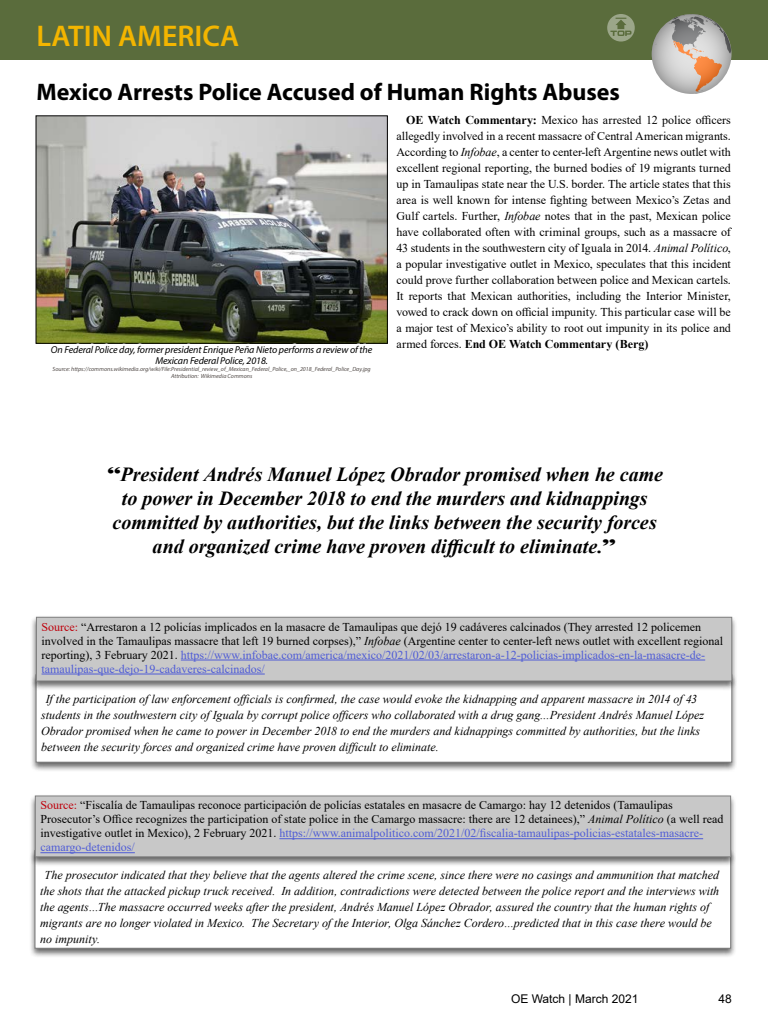
<style>
.page{position:relative;width:768px;height:1024px;background:#fff}
.page>*{position:absolute;margin:0;border:0;box-sizing:border-box;transform-origin:0 0}
.t1{font:600 30px "Myriad Pro";color:#f3b500}
.t2{font:700 24px "Myriad Pro";color:#000}
.t3{font:italic 700 20px/24px "Times New Roman";color:#000;text-align:center}
.t4{font:12px/16px "Times New Roman";color:#000}
.t5{font:italic 12px/16px "Times New Roman";color:#000}
.t6{font:12px "Arial";color:#000}
.t7{font:italic 10px/11px "Myriad Pro";letter-spacing:-.01em;color:#000;text-align:center}
.t8{font:italic 6px/7px "Myriad Pro";color:#524b48;text-align:center}
.s1{font-weight:700}
.s2{font-style:italic}
.s3{font-family:"Latin Wide";font-weight:400;font-style:normal}
.s4{color:#be000b}
.s5{color:#4f5cd6}
</style>
<div class="page">
<div style="left:0;top:0;width:768px;height:60px;background:#5a6c3c"></div>
<svg style="left:607px;top:14px;width:28px;height:28px"></svg>
<img style="left:38px;top:118px;width:348px;height:223px">
<div style="left:36px;top:116px;width:352px;height:227px;border:1px solid #000"></div>
<div style="left:30px;top:673px;width:708px;height:99px;background:#000;opacity:.6"></div>
<div style="left:36px;top:675px;width:696px;height:87px;background:#fff"></div>
<div style="left:31px;top:615px;width:707px;height:76px;background:#000;opacity:.6"></div>
<div style="left:36px;top:617px;width:696px;height:64px;background:#c8c8c8"></div>
<hr style="left:181px;top:660px;width:524px;height:1px;background:#4f5cd6">
<hr style="left:42px;top:674px;width:223px;height:1px;background:#4f5cd6">
<div style="left:36px;top:617px;width:696px;height:64px;border:1px solid #808080"></div>
<div style="left:29px;top:849px;width:707px;height:109px;background:#000;opacity:.6"></div>
<div style="left:35px;top:851px;width:696px;height:97px;background:#fff"></div>
<div style="left:35px;top:850px;width:696px;height:99px;border:1px solid #808080"></div>
<div style="left:30px;top:794px;width:707px;height:73px;background:#000;opacity:.6"></div>
<div style="left:35px;top:796px;width:696px;height:61px;background:#c8c8c8"></div>
<hr style="left:279px;top:838px;width:424px;height:1px;background:#4f5cd6">
<hr style="left:40px;top:852px;width:95px;height:1px;background:#4f5cd6">
<div style="left:35px;top:796px;width:696px;height:61px;border:1px solid #808080"></div>
<svg style="left:669px;top:14px;width:42px;height:80px"></svg>
<svg style="left:652px;top:14px;width:80px;height:80px;background:#bcafa6"></svg>
<h1 class="t1" style="left:36px;top:17px;width:204px">LATIN AMERICA</h1>
<h2 class="t2" style="left:36px;top:76px;width:585px">Mexico Arrests Police Accused of Human Rights Abuses</h2>
<p class="t4" style="left:397px;top:112px;width:336px;text-align:justify;text-indent:10px"><span class="s1">OE Watch Commentary:</span> Mexico has arrested 12 police officers allegedly involved in a recent massacre of Central American migrants.<br>According to <span class="s2">Infobae</span>, a center to center-left Argentine news outlet with excellent regional reporting, the burned bodies of 19 migrants turned up in Tamaulipas state near the U.S. border. The article states that this area is well known for intense fighting between Mexico’s Zetas and Gulf cartels. Further, <span class="s2">Infobae</span> notes that in the past, Mexican police have collaborated often with criminal groups, such as a massacre of 43 students in the southwestern city of Iguala in 2014. <span class="s2">Animal Político</span>, a popular investigative outlet in Mexico, speculates that this incident could prove further collaboration between police and Mexican cartels.<br>It reports that Mexican authorities, including the Interior Minister, vowed to crack down on official impunity. This particular case will be a major test of Mexico’s ability to root out impunity in its police and armed forces. <span class="s1">End OE Watch Commentary (Berg)</span></p>
<p class="t7" style="left:51px;top:344px;width:323px">On Federal Police day, former president Enrique Peña Nieto performs a review of the<br>Mexican Federal Police, 2018.</p>
<p class="t8" style="left:53px;top:365px;width:320px">Source: https://commons.wikimedia.org/wiki/File:Presidential_review_of_Mexican_Federal_Police,_on_2018_Federal_Police_Day.jpg<br>Attribution: Wikimedia Commons</p>
<p class="t3" style="left:106px;top:462px;width:558px"><span class="s3">“</span>President Andrés Manuel López Obrador promised when he came to power in December 2018 to end the murders and kidnappings committed by authorities, but the links between the security forces and organized crime have proven difficult to eliminate.<span class="s3">”</span></p>
<p class="t4" style="left:42px;top:619px;width:683px;line-height:14px"><span class="s4">Source:</span> “Arrestaron a 12 policías implicados en la masacre de Tamaulipas que dejó 19 cadáveres calcinados (They arrested 12 policemen involved in the Tamaulipas massacre that left 19 burned corpses),” <span class="s2">Infobae</span> (Argentine center to center-left news outlet with excellent regional reporting), 3 February 2021. <span class="s5">https://www.infobae.com/america/mexico/2021/02/03/arrestaron-a-12-policias-implicados-en-la-masacre-de&shy;tamaulipas-que-dejo-19-cadaveres-calcinados/</span></p>
<p class="t5" style="left:41px;top:691px;width:664px;text-indent:4px">If the participation of law enforcement officials is confirmed, the case would evoke the kidnapping and apparent massacre in 2014 of 43 students in the southwestern city of Iguala by corrupt police officers who collaborated with a drug gang…President Andrés Manuel López Obrador promised when he came to power in December 2018 to end the murders and kidnappings committed by authorities, but the links between the security forces and organized crime have proven difficult to eliminate.</p>
<p class="t4" style="left:40px;top:798px;width:685px;line-height:14px"><span class="s4">Source:</span> “Fiscalía de Tamaulipas reconoce participación de policías estatales en masacre de Camargo: hay 12 detenidos (Tamaulipas Prosecutor’s Office recognizes the participation of state police in the Camargo massacre: there are 12 detainees),” <span class="s2">Animal Político</span> (a well read investigative outlet in Mexico), 2 February 2021. <span class="s5">https://www.animalpolitico.com/2021/02/fiscalia-tamaulipas-policias-estatales-masacre&shy;camargo-detenidos/</span></p>
<p class="t5" style="left:40px;top:867px;width:681px;text-indent:4px">The prosecutor indicated that they believe that the agents altered the crime scene, since there were no casings and ammunition that matched the shots that the attacked pickup truck received. In addition, contradictions were detected between the police report and the interviews with the agents…The massacre occurred weeks after the president, Andrés Manuel López Obrador, assured the country that the human rights of migrants are no longer violated in Mexico. The Secretary of the Interior, Olga Sánchez Cordero…predicted that in this case there would be no impunity.</p>
<p class="t6" style="left:511px;top:990px;width:129px">OE Watch | March 2021</p>
<p class="t6" style="left:719px;top:990px;width:15px">48</p>
</div>
